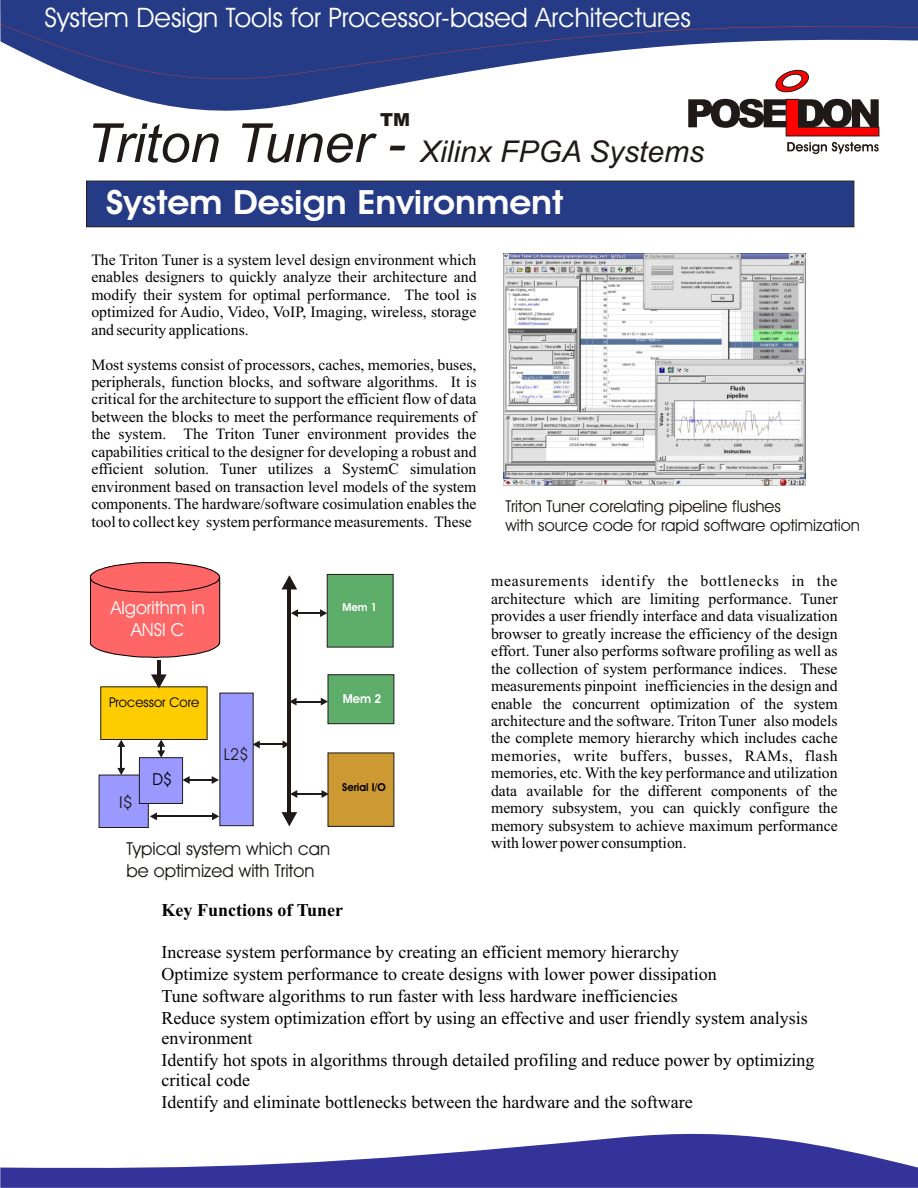
<style>
.page{position:relative;width:918px;height:1188px;background:#fff}
.page>*{position:absolute;margin:0;border:0;box-sizing:border-box;transform-origin:0 0}
.t1{font:700 33.6px "Avant Garde Bk BT";color:#fff;scale:1.07 1}
.t2{font:italic 30px "Arial";color:#1f1a17}
.t3{font:27px "Avant Garde Bk BT";color:#fff}
.t4{font:18px/22px "Times New Roman";color:#000}
.t5{font:18px/21.6px "Avant Garde Bk BT";color:#1f1a17}
.t6{font:700 18px "Times New Roman";color:#000}
.t7{font:18px/21.6px "Avant Garde Bk BT";color:#fff;text-align:center}
.t8{font:900 18px "Arial";color:#1f1a17}
.t9{font:16.5px/19.8px "Avant Garde Bk BT";color:#1f1a17}
.t10{font:16.5px "Avant Garde Bk BT";color:#1f1a17;scale:.96 1}
.t11{font:16.5px "Avant Garde Bk BT";color:#000;scale:.96 1}
.t12{font:16.5px "Avant Garde Bk BT";color:#1f1a17;scale:1.07 1}
.t13{font:15.75px/17.4px "Times New Roman";color:#000;text-align:justify}
.t14{font:13.5px "Avant Garde Bk BT";color:#000}
.t15{font:700 12.45px "Avant Garde Bk BT";color:#fff;scale:.96 1}
.t16{font:700 11.1px "Avant Garde Bk BT";color:#000;scale:.96 1}
.t17{font:700 11.1px "Avant Garde Bk BT";color:#fff;scale:.96 1}
.s1{font-size:54px}
</style>
<div class="page">
<div style="left:99px;top:775px;width:49px;height:53px;background:#99f;border:1px solid #1f1a17"></div>
<div style="left:86px;top:181px;width:768px;height:46px;background:#263b85;border:1px solid #1f1a17"></div>
<svg style="left:0;top:1133px;width:918px;height:55px;fill:#339"></svg>
<img style="left:503px;top:253px;width:303px;height:232px">
<svg style="left:0;top:0;width:880px;height:127px"></svg>
<svg style="left:90px;top:562px;width:130px;height:96px;background:#f36c6c"></svg>
<div style="left:220px;top:693px;width:33px;height:133px;background:#99f"></div>
<div style="left:101px;top:687px;width:106px;height:53px;background:#fc0;border:1px solid #1f1a17"></div>
<div style="left:327px;top:574px;width:66px;height:73px;background:#5ead6b;border:1px solid #1f1a17"></div>
<div style="left:328px;top:675px;width:66px;height:49px;background:#5ead6b;border:1px solid #1f1a17"></div>
<div style="left:328px;top:753px;width:66px;height:74px;background:#c93"></div>
<svg style="left:282px;top:575px;width:15px;height:14px"></svg>
<hr style="left:288px;top:588px;width:3px;height:225px;background:#1f1a17">
<svg style="left:282px;top:812px;width:15px;height:14px"></svg>
<svg style="left:291px;top:609px;width:7px;height:8px"></svg>
<hr style="left:297px;top:612px;width:24px;height:2px;background:#1f1a17">
<svg style="left:320px;top:609px;width:7px;height:8px"></svg>
<svg style="left:291px;top:698px;width:37px;height:8px"></svg>
<svg style="left:291px;top:790px;width:6px;height:8px"></svg>
<hr style="left:297px;top:793px;width:25px;height:2px;background:#1f1a17">
<svg style="left:322px;top:790px;width:7px;height:8px"></svg>
<svg style="left:253px;top:741px;width:35px;height:7px"></svg>
<div style="left:139px;top:758px;width:44px;height:46px;background:#99f;border:1px solid #1f1a17"></div>
<svg style="left:117px;top:740px;width:8px;height:35px"></svg>
<svg style="left:212px;top:776px;width:7px;height:8px"></svg>
<hr style="left:189px;top:779px;width:23px;height:2px;background:#1f1a17">
<svg style="left:182px;top:776px;width:8px;height:8px"></svg>
<svg style="left:150px;top:812px;width:7px;height:8px"></svg>
<hr style="left:156px;top:816px;width:57px;height:1px;background:#1f1a17">
<svg style="left:212px;top:812px;width:7px;height:8px"></svg>
<svg style="left:157px;top:740px;width:8px;height:18px"></svg>
<hr style="left:157px;top:660px;width:3px;height:16px;background:#1f1a17">
<svg style="left:151px;top:674px;width:16px;height:15px"></svg>
<svg style="left:1px;top:0;width:917px;height:82px;fill:#263b85"></svg>
<svg style="left:688px;top:69px;width:191px;height:67px"></svg>
<svg style="left:787px;top:142px;width:92px;height:12px"></svg>
<h3 class="t3" style="left:45px;top:7px;width:648px">System Design Tools for Processor-based Architectures</h3>
<p class="t8" style="left:380px;top:113px;width:31px">TM</p>
<h2 class="t2" style="left:86px;top:140px;width:620px"><span class="s1">Triton Tuner -</span> Xilinx FPGA Systems</h2>
<h1 class="t1" style="left:106px;top:189px;width:429px">System Design Environment</h1>
<p class="t13" style="left:91px;top:252px;width:387px">The Triton Tuner is a system level design environment which enables designers to quickly analyze their architecture and modify their system for optimal performance. The tool is optimized for Audio, Video, VoIP, Imaging, wireless, storage and security applications.</p>
<p class="t13" style="left:91px;top:357px;width:387px">Most systems consist of processors, caches, memories, buses, peripherals, function blocks, and software algorithms. It is critical for the architecture to support the efficient flow of data between the blocks to meet the performance requirements of the system. The Triton Tuner environment provides the capabilities critical to the designer for developing a robust and efficient solution. Tuner utilizes a SystemC simulation environment based on transaction level models of the system components. The hardware/software cosimulation enables the tool to collect key system performance measurements. These</p>
<p class="t9" style="left:505px;top:497px;width:356px">Triton Tuner corelating pipeline flushes<br>with source code for rapid software optimization</p>
<p class="t7" style="left:111px;top:599px;width:96px">Algorithm in<br>ANSI C</p>
<p class="t17" style="left:343px;top:602px;width:37px">Mem 1</p>
<p class="t14" style="left:109px;top:697px;width:92px">Processor Core</p>
<p class="t15" style="left:343px;top:694px;width:42px">Mem 2</p>
<p class="t12" style="left:119px;top:795px;width:14px">I$</p>
<p class="t11" style="left:153px;top:772px;width:22px">D$</p>
<p class="t10" style="left:224px;top:747px;width:27px">L2$</p>
<p class="t5" style="left:127px;top:839px;width:205px">Typical system which can be optimized with Triton</p>
<p class="t16" style="left:342px;top:782px;width:47px">Serial I/O</p>
<p class="t13" style="left:491px;top:574px;width:348px">measurements identify the bottlenecks in the architecture which are limiting performance. Tuner provides a user friendly interface and data visualization browser to greatly increase the efficiency of the design effort. Tuner also performs software profiling as well as the collection of system performance indices. These measurements pinpoint inefficiencies in the design and enable the concurrent optimization of the system architecture and the software. Triton Tuner also models the complete memory hierarchy which includes cache memories, write buffers, busses, RAMs, flash memories, etc. With the key performance and utilization data available for the different components of the memory subsystem, you can quickly configure the memory subsystem to achieve maximum performance with lower power consumption.</p>
<p class="t6" style="left:162px;top:904px;width:183px">Key Functions of Tuner</p>
<p class="t4" style="left:162px;top:943px;width:648px">Increase system performance by creating an efficient memory hierarchy<br>Optimize system performance to create designs with lower power dissipation<br>Tune software algorithms to run faster with less hardware inefficiencies<br>Reduce system optimization effort by using an effective and user friendly system analysis</p>
<p class="t4" style="left:162px;top:1029px;width:654px">environment<br>Identify hot spots in algorithms through detailed profiling and reduce power by optimizing</p>
<p class="t4" style="left:162px;top:1071px;width:533px">critical code<br>Identify and eliminate bottlenecks between the hardware and the software</p>
</div>
